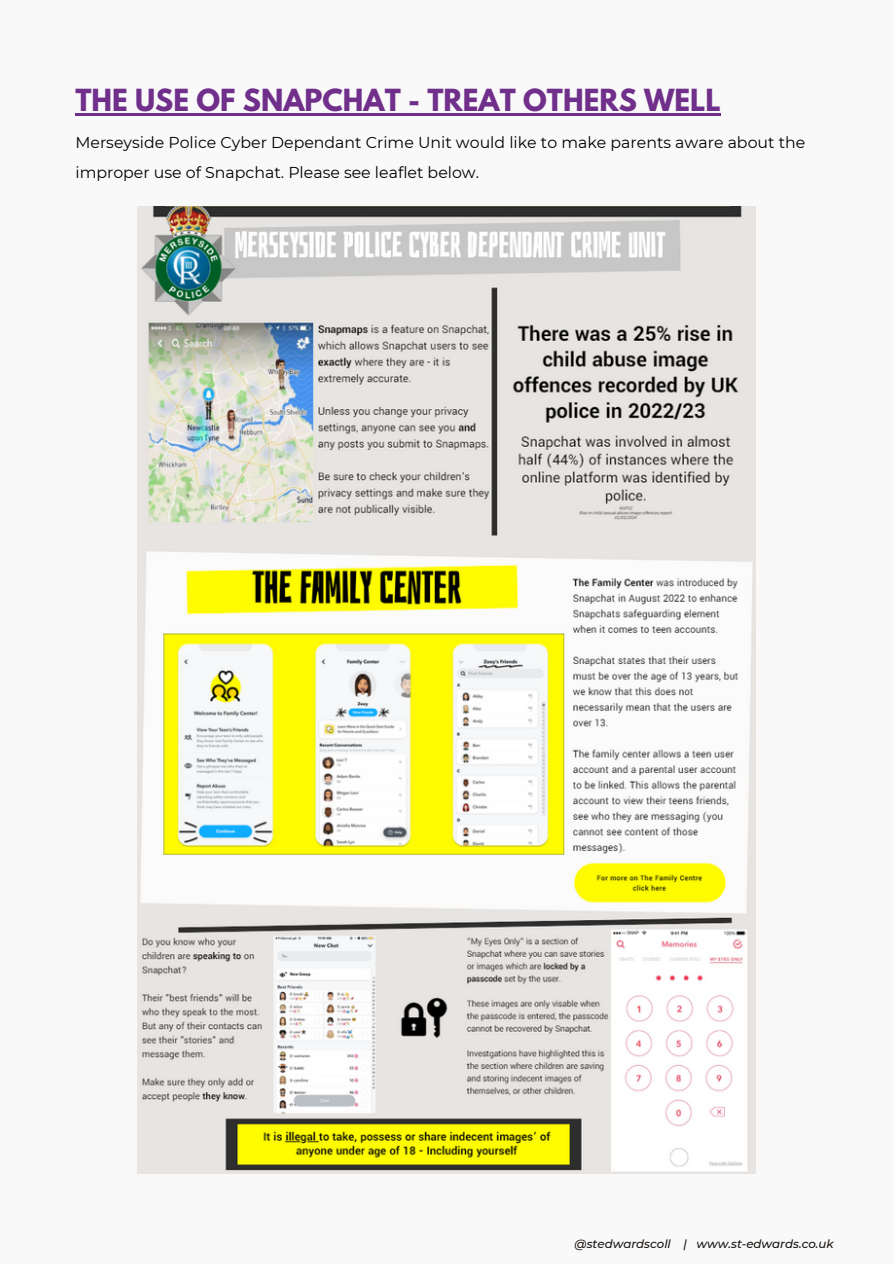
<style>
.page{position:relative;width:894px;height:1264px;background:#fff}
.page>*{position:absolute;margin:0;border:0;box-sizing:border-box;transform-origin:0 0}
.t1{font:700 27px "League Spartan";color:#702f8a}
.t2{font:15.75px/30.3px "Montserrat";color:#000}
.t3{font:italic 500 11.7px "Montserrat";color:#171310}
</style>
<div class="page">
<div style="left:0;top:0;width:893px;height:1263px;background:#f9f9f9"></div>
<img style="left:137px;top:206px;width:618px;height:967px">
<hr style="left:75px;top:114px;width:645px;height:2px;background:#702f8a">
<h1 class="t1" style="left:75px;top:87px;width:646px">THE USE OF SNAPCHAT - TREAT OTHERS WELL</h1>
<p class="t2" style="left:75px;top:127px;width:731px">Merseyside Police Cyber Dependant Crime Unit would like to make parents aware about the improper use of Snapchat. Please see leaflet below.</p>
<p class="t3" style="left:574px;top:1236px;width:260px">@stedwardscoll | www.st-edwards.co.uk</p>
</div>
